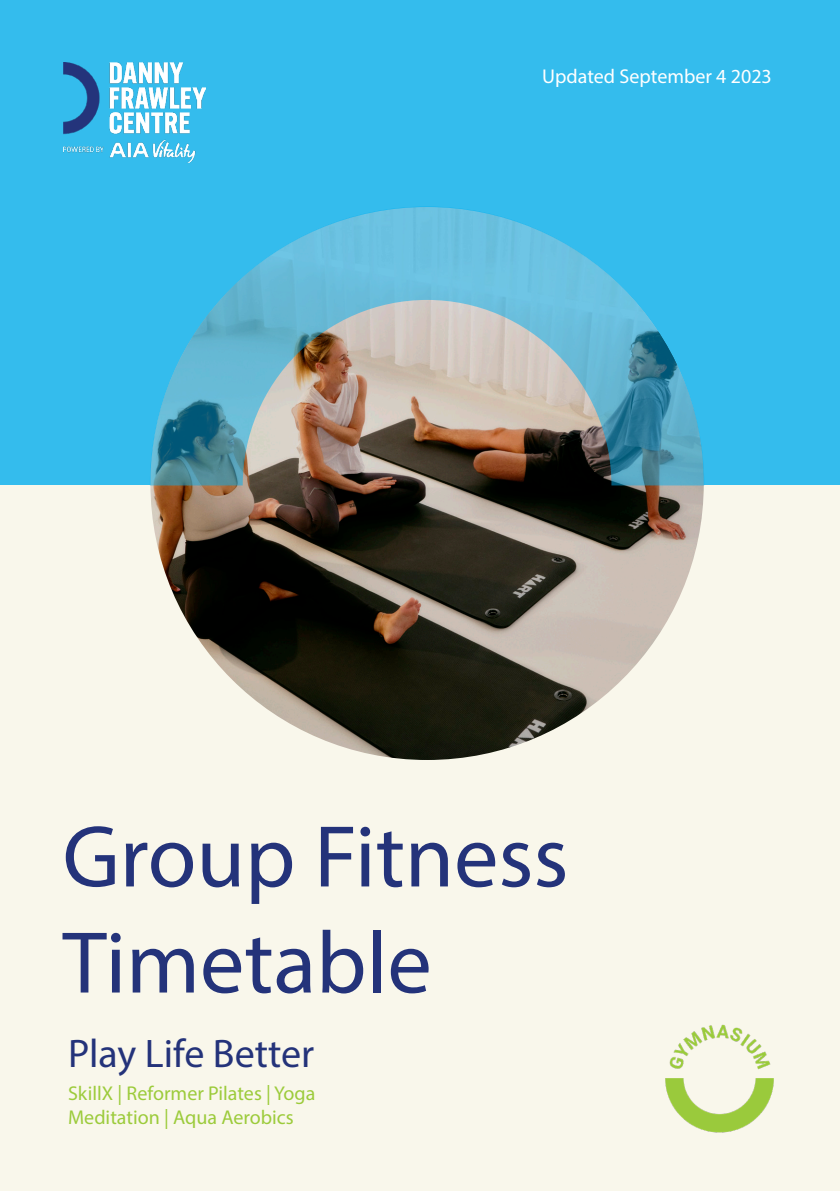
<style>
.page{position:relative;width:840px;height:1191px;background:#fff}
.page>*{position:absolute;margin:0;border:0;box-sizing:border-box;transform-origin:0 0}
.t1{font:88.4px "Myriad Pro";color:#24337a}
.t2{font:40px "Myriad Pro";color:#24337a}
.t3{font:20px/24px "Myriad Pro";color:#9ccb3b}
.t4{font:20px "Myriad Pro";color:#fff}
</style>
<div class="page">
<div style="left:0;top:485px;width:839px;height:706px;background:#f9f7eb"></div>
<div style="left:0;top:0;width:839px;height:485px;background:#34bced"></div>
<img style="left:150px;top:207px;width:553px;height:553px;border-radius:276px">
<svg style="left:150px;top:206px;width:554px;height:279px"></svg>
<img style="left:63px;top:62px;width:142px;height:101px">
<img style="left:665px;top:1024px;width:109px;height:109px">
<p class="t4" style="left:542px;top:64px;width:231px">Updated September 4 2023</p>
<p class="t1" style="left:63px;top:802px;width:507px">Group Fitness</p>
<p class="t1" style="left:63px;top:908px;width:370px">Timetable</p>
<p class="t2" style="left:68px;top:1029px;width:247px">Play Life Better</p>
<p class="t3" style="left:68px;top:1081px;width:249px">SkillX | Reformer Pilates | Yoga<br>Meditation | Aqua Aerobics</p>
</div>
